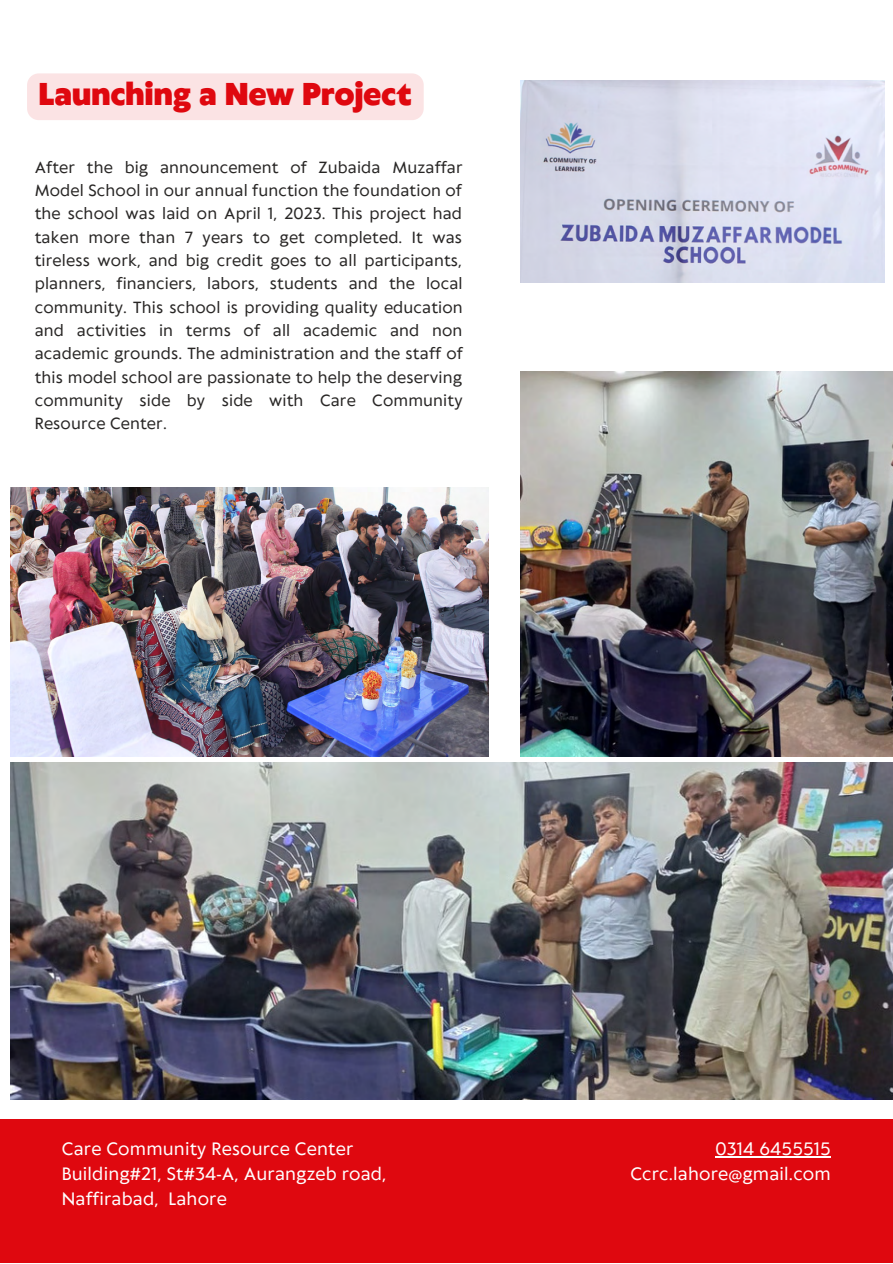
<style>
.page{position:relative;width:893px;height:1264px;background:#fff}
.page>*{position:absolute;margin:0;border:0;box-sizing:border-box;transform-origin:0 0}
.t1{font:900 29.55px "Klein Text";letter-spacing:.01em;color:#df080f}
.t2{font:16.8px/25px "Klein Text";letter-spacing:.01em;color:#fff}
.t3{font:15.15px/23.2px "Klein Text";letter-spacing:.01em;color:#282625;text-align:justify}
</style>
<div class="page">
<div style="left:0;top:1119px;width:892px;height:143px;background:#df080f"></div>
<img style="left:520px;top:80px;width:364px;height:202px">
<img style="left:10px;top:488px;width:478px;height:268px">
<img style="left:520px;top:371px;width:372px;height:385px">
<img style="left:10px;top:762px;width:882px;height:337px">
<div style="left:27px;top:73px;width:396px;height:47px;background:#fbe3e4"></div>
<hr style="left:715px;top:1156px;width:116px;height:1px;background:#fff">
<p class="t1" style="left:39px;top:79px;width:374px">Launching a New Project</p>
<p class="t3" style="left:35px;top:157px;width:429px">After the big announcement of Zubaida Muzaffar Model School in our annual function the foundation of the school was laid on April 1, 2023. This project had taken more than 7 years to get completed. It was tireless work, and big credit goes to all participants, planners, financiers, labors, students and the local community. This school is providing quality education and activities in terms of all academic and non academic grounds. The administration and the staff of this model school are passionate to help the deserving community side by side with Care Community Resource Center.</p>
<p class="t2" style="left:62px;top:1137px;width:293px">Care Community Resource Center</p>
<p class="t2" style="left:62px;top:1162px;width:326px">Building#21, St#34-A, Aurangzeb road,<br>Naffirabad, Lahore</p>
<p class="t2" style="left:715px;top:1137px;width:117px">0314 6455515</p>
<p class="t2" style="left:630px;top:1162px;width:202px">Ccrc.lahore@gmail.com</p>
</div>
